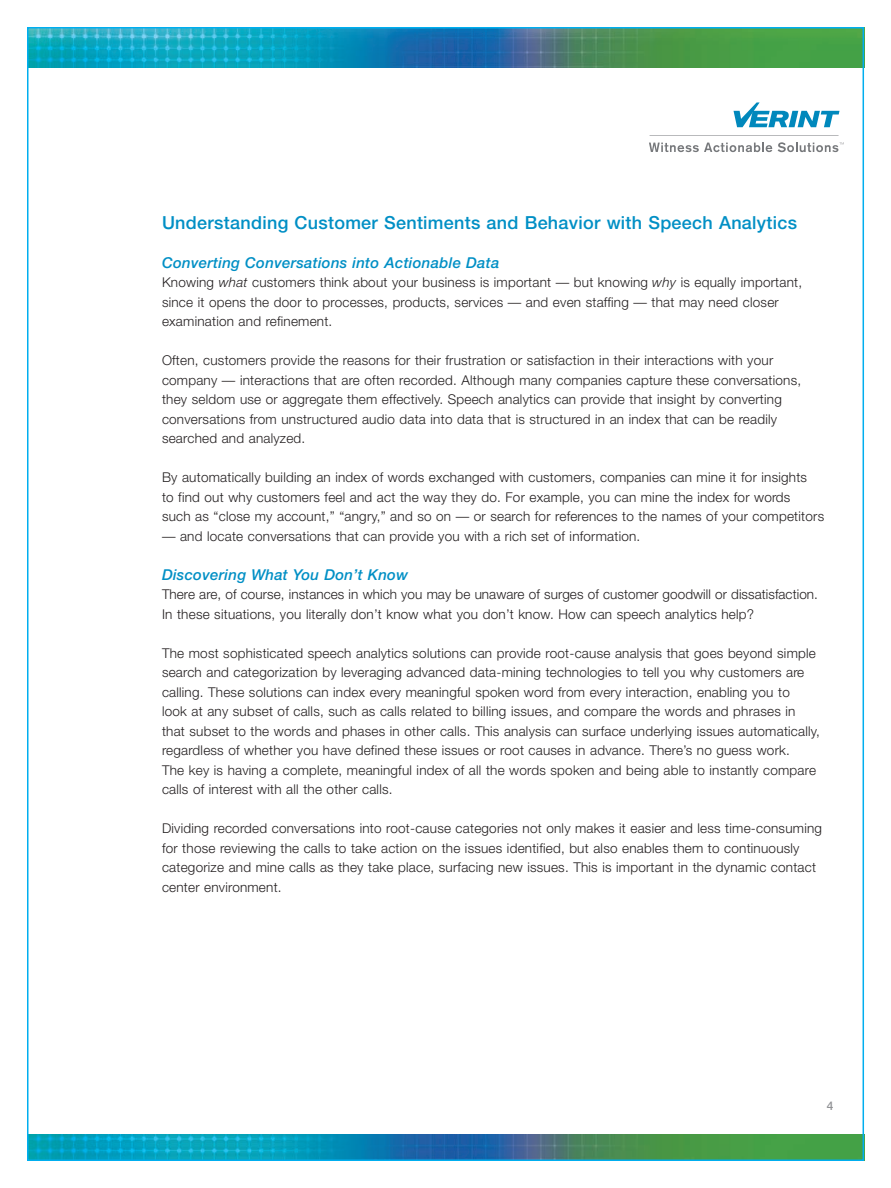
<style>
.page{position:relative;width:891px;height:1188px;background:#fff}
.page>*{position:absolute;margin:0;border:0;box-sizing:border-box;transform-origin:0 0}
.t1{font:500 18px "Helvetica Neue";letter-spacing:.015em;color:#008fc5}
.t2{font:italic 500 15px "Helvetica Neue";letter-spacing:.015em;color:#008fc5}
.t3{font:300 13.5px/19.5px "Helvetica Neue";letter-spacing:.015em;color:#231f20}
.t4{font:500 12px "Helvetica Neue";color:#919295}
.s1{font-style:italic}
</style>
<div class="page">
<img style="left:30px;top:30px;width:831px;height:38px">
<img style="left:30px;top:1134px;width:831px;height:24px">
<svg style="left:734px;top:102px;width:106px;height:25px"></svg>
<hr style="left:650px;top:135px;width:189px;height:1px;background:#76787b">
<svg style="left:649px;top:143px;width:123px;height:9px"></svg>
<svg style="left:778px;top:142px;width:66px;height:10px"></svg>
<h1 class="t1" style="left:162px;top:216px;width:637px">Understanding Customer Sentiments and Behavior with Speech Analytics</h1>
<p class="t2" style="left:162px;top:257px;width:339px">Converting Conversations into Actionable Data</p>
<p class="t3" style="left:162px;top:274px;width:642px">Knowing <span class="s1">what</span> customers think about your business is important — but knowing <span class="s1">why</span> is equally important, since it opens the door to processes, products, services — and even staffing — that may need closer examination and refinement.</p>
<p class="t3" style="left:162px;top:352px;width:641px">Often, customers provide the reasons for their frustration or satisfaction in their interactions with your company — interactions that are often recorded. Although many companies capture these conversations, they seldom use or aggregate them effectively. Speech analytics can provide that insight by converting conversations from unstructured audio data into data that is structured in an index that can be readily searched and analyzed.</p>
<p class="t3" style="left:162px;top:469px;width:664px">By automatically building an index of words exchanged with customers, companies can mine it for insights<br>to find out why customers feel and act the way they do. For example, you can mine the index for words<br>such as “close my account,” “angry,” and so on — or search for references to the names of your competitors</p>
<p class="t3" style="left:162px;top:528px;width:480px">— and locate conversations that can provide you with a rich set of information.</p>
<p class="t2" style="left:162px;top:569px;width:248px">Discovering What You Don’t Know</p>
<p class="t3" style="left:162px;top:586px;width:657px">There are, of course, instances in which you may be unaware of surges of customer goodwill or dissatisfaction.<br>In these situations, you literally don’t know what you don’t know. How can speech analytics help?</p>
<p class="t3" style="left:162px;top:645px;width:659px">The most sophisticated speech analytics solutions can provide root-cause analysis that goes beyond simple search and categorization by leveraging advanced data-mining technologies to tell you why customers are calling. These solutions can index every meaningful spoken word from every interaction, enabling you to<br>look at any subset of calls, such as calls related to billing issues, and compare the words and phrases in that subset to the words and phases in other calls. This analysis can surface underlying issues automatically, regardless of whether you have defined these issues or root causes in advance. There’s no guess work.<br>The key is having a complete, meaningful index of all the words spoken and being able to instantly compare calls of interest with all the other calls.</p>
<p class="t3" style="left:162px;top:820px;width:662px">Dividing recorded conversations into root-cause categories not only makes it easier and less time-consuming for those reviewing the calls to take action on the issues identified, but also enables them to continuously categorize and mine calls as they take place, surfacing new issues. This is important in the dynamic contact center environment.</p>
<p class="t4" style="left:827px;top:1102px;width:8px">4</p>
</div>
